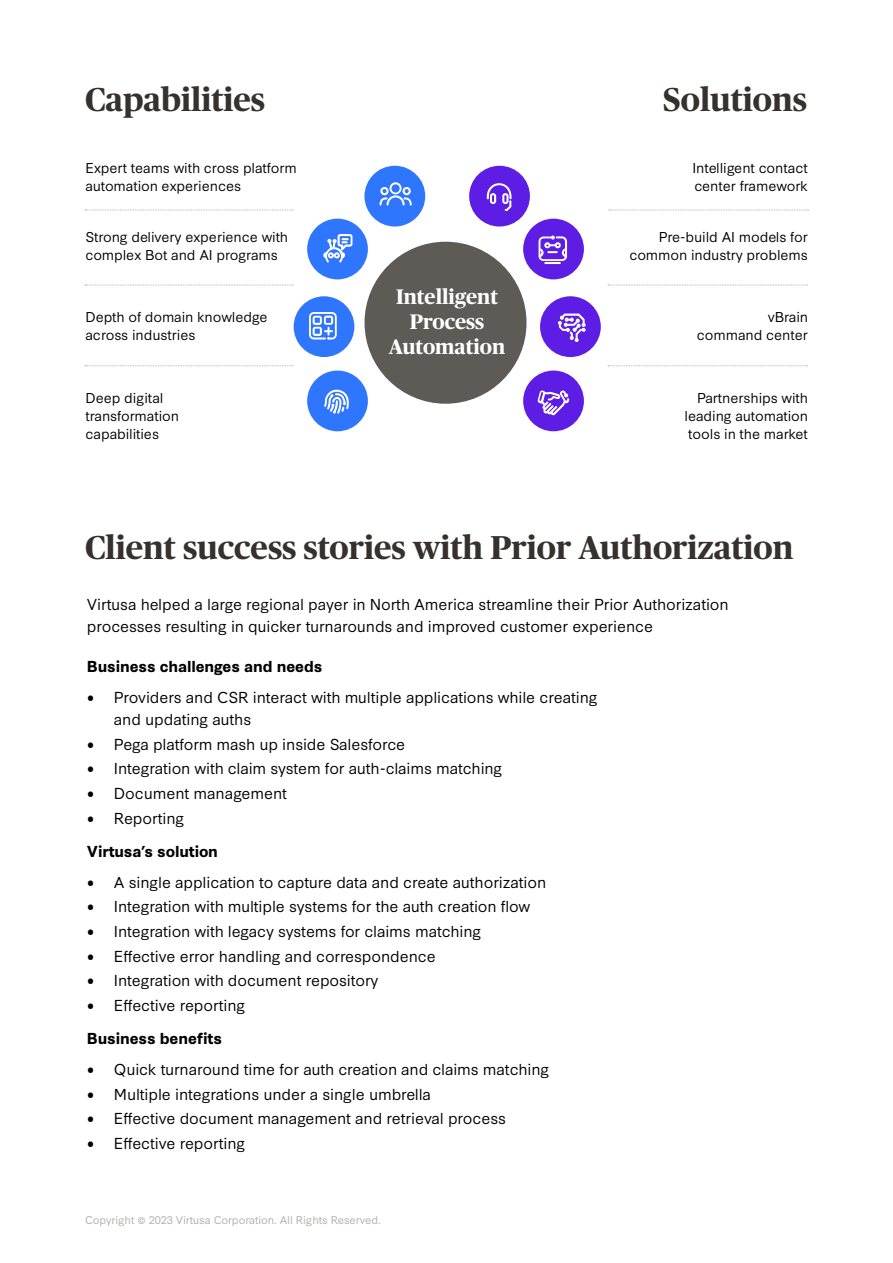
<style>
.page{position:relative;width:893px;height:1263px;background:#fff}
.page>*{position:absolute;margin:0;border:0;box-sizing:border-box;transform-origin:0 0}
.Inner_Heading{font:700 33px "Publico Headline";color:#36312d}
.Inner_Heading-2{font:700 21px/25.2px "Publico Headline";color:#fff;text-align:center}
.Body_Copy{font:15px/22.5px "Synthese";letter-spacing:-.01em;color:#000}
.Body_Copy-2{font:700 15px "Synthese";letter-spacing:-.01em;color:#000}
.Body_Copy-3{font:13.5px/18px "Synthese";letter-spacing:-.01em;color:#000}
.t1{font:10.5px "Synthese";letter-spacing:-.005em;color:#b0adab}
</style>
<div class="page">
<div style="left:364px;top:166px;width:61px;height:61px;background:#2f76ff;border-radius:50%"></div>
<div style="left:307px;top:219px;width:61px;height:60px;background:#2f76ff;border-radius:50%"></div>
<div style="left:307px;top:371px;width:61px;height:60px;background:#2f76ff;border-radius:50%"></div>
<div style="left:294px;top:296px;width:60px;height:61px;background:#2f76ff;border-radius:50%"></div>
<div style="left:469px;top:166px;width:61px;height:61px;background:#5e1de4;border-radius:50%"></div>
<div style="left:523px;top:219px;width:61px;height:60px;background:#5e1de4;border-radius:50%"></div>
<div style="left:523px;top:371px;width:61px;height:60px;background:#5e1de4;border-radius:50%"></div>
<div style="left:540px;top:296px;width:61px;height:61px;background:#5e1de4;border-radius:50%"></div>
<div style="left:364px;top:242px;width:162px;height:162px;background:#5e5b57;border-radius:50%"></div>
<svg style="left:85px;top:210px;width:208px;height:1px"></svg>
<svg style="left:609px;top:210px;width:199px;height:1px"></svg>
<svg style="left:85px;top:285px;width:208px;height:1px"></svg>
<svg style="left:608px;top:285px;width:199px;height:1px"></svg>
<svg style="left:85px;top:365px;width:208px;height:1px"></svg>
<svg style="left:608px;top:365px;width:199px;height:1px"></svg>
<svg style="left:539px;top:236px;width:28px;height:28px"></svg>
<svg style="left:487px;top:183px;width:24px;height:28px"></svg>
<svg style="left:558px;top:314px;width:28px;height:28px"></svg>
<svg style="left:538px;top:390px;width:31px;height:25px"></svg>
<svg style="left:323px;top:234px;width:29px;height:28px"></svg>
<svg style="left:309px;top:312px;width:28px;height:28px"></svg>
<svg style="left:324px;top:390px;width:25px;height:24px"></svg>
<svg style="left:380px;top:182px;width:32px;height:24px"></svg>
<p class="Inner_Heading" style="left:85px;top:76px;width:182px">Capabilities</p>
<p class="Inner_Heading" style="left:663px;top:76px;width:145px">Solutions</p>
<p class="Body_Copy-3" style="left:85px;top:158px;width:213px">Expert teams with cross platform automation experiences</p>
<p class="Body_Copy-3" style="left:692px;top:158px;width:117px">Intelligent contact center framework</p>
<p class="Body_Copy-3" style="left:85px;top:227px;width:204px">Strong delivery experience with complex Bot and AI programs</p>
<p class="Body_Copy-3" style="left:629px;top:227px;width:180px;text-align:right">Pre-build AI models for common industry problems</p>
<p class="Inner_Heading-2" style="left:389px;top:283px;width:118px">Intelligent<br>Process<br>Automation</p>
<p class="Body_Copy-3" style="left:85px;top:307px;width:184px">Depth of domain knowledge across industries</p>
<p class="Body_Copy-3" style="left:697px;top:307px;width:113px;text-align:right">vBrain<br>command center</p>
<p class="Body_Copy-3" style="left:85px;top:388px;width:95px">Deep digital transformation capabilities</p>
<p class="Body_Copy-3" style="left:685px;top:388px;width:125px;text-align:justify;text-indent:12px">Partnerships with leading automation tools in the market</p>
<p class="Inner_Heading" style="left:85px;top:524px;width:710px">Client success stories with Prior Authorization</p>
<p class="Body_Copy" style="left:87px;top:592px;width:643px">Virtusa helped a large regional payer in North America streamline their Prior Authorization processes resulting in quicker turnarounds and improved customer experience</p>
<p class="Body_Copy-2" style="left:87px;top:654px;width:237px">Business challenges and needs</p>
<p class="Body_Copy" style="left:114px;top:684px;width:485px;text-indent:-27px">• Providers and CSR interact with multiple applications while creating and updating auths</p>
<p class="Body_Copy" style="left:87px;top:731px;width:320px">• Pega platform mash up inside Salesforce</p>
<p class="Body_Copy" style="left:87px;top:756px;width:417px">• Integration with claim system for auth-claims matching</p>
<p class="Body_Copy" style="left:87px;top:781px;width:202px">• Document management</p>
<p class="Body_Copy" style="left:87px;top:805px;width:99px">• Reporting</p>
<p class="Body_Copy-2" style="left:87px;top:839px;width:133px">Virtusa’s solution</p>
<p class="Body_Copy" style="left:87px;top:869px;width:461px">• A single application to capture data and create authorization</p>
<p class="Body_Copy" style="left:87px;top:894px;width:445px">• Integration with multiple systems for the auth creation flow</p>
<p class="Body_Copy" style="left:87px;top:919px;width:396px">• Integration with legacy systems for claims matching</p>
<p class="Body_Copy" style="left:87px;top:943px;width:350px">• Effective error handling and correspondence</p>
<p class="Body_Copy" style="left:87px;top:968px;width:293px">• Integration with document repository</p>
<p class="Body_Copy" style="left:87px;top:993px;width:160px">• Effective reporting</p>
<p class="Body_Copy-2" style="left:87px;top:1026px;width:137px">Business benefits</p>
<p class="Body_Copy" style="left:87px;top:1057px;width:464px">• Quick turnaround time for auth creation and claims matching</p>
<p class="Body_Copy" style="left:87px;top:1081px;width:346px">• Multiple integrations under a single umbrella</p>
<p class="Body_Copy" style="left:87px;top:1106px;width:420px">• Effective document management and retrieval process</p>
<p class="Body_Copy" style="left:87px;top:1131px;width:160px">• Effective reporting</p>
<p class="t1" style="left:85px;top:1211px;width:297px">Copyright © 2023 Virtusa Corporation. All Rights Reserved.</p>
</div>
